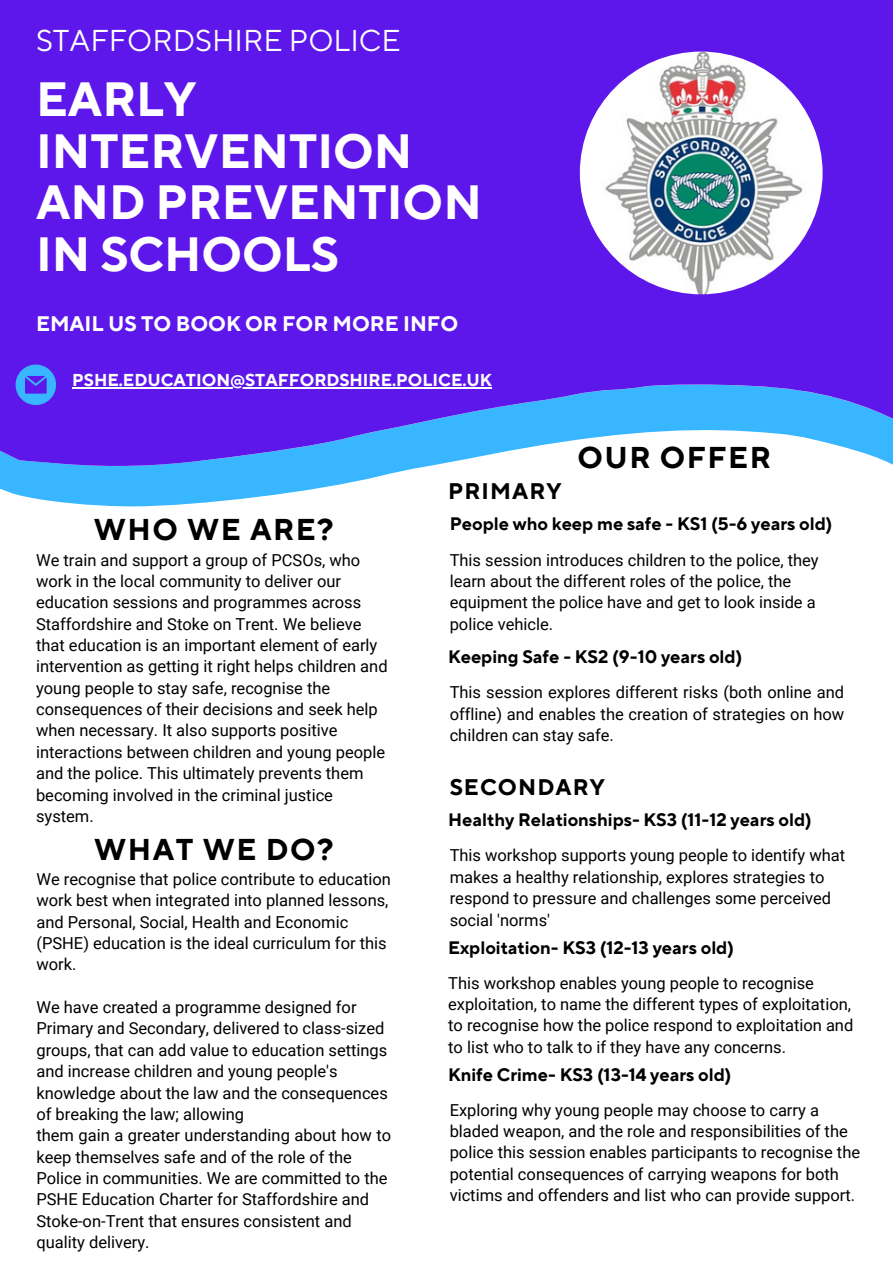
<style>
.page{position:relative;width:893px;height:1264px;background:#fff}
.page>*{position:absolute;margin:0;border:0;box-sizing:border-box;transform-origin:0 0}
.t1{font:700 47.85px/51.8px "TT Norms Pro";color:#fff}
.t2{font:700 30px "TT Norms Pro";letter-spacing:.05em;color:#000}
.t3{font:30px "TT Norms Pro";color:#fff}
.t4{font:700 22.5px "TT Norms Pro";letter-spacing:.05em;color:#000}
.t5{font:700 21px "TT Norms Pro";color:#fff}
.t6{font:700 18px "TT Norms Pro";color:#000}
.t7{font:700 17.25px "TT Norms Pro";color:#fff}
.t8{font:16.5px/21.3px "Roboto";color:#000}
</style>
<div class="page">
<svg style="left:0;top:487px;width:325px;height:20px;fill:#38b6ff"></svg>
<svg style="left:0;top:0;width:892px;height:487px;background:#6434ee"></svg>
<svg style="left:16px;top:364px;width:40px;height:41px;background:#4773f6"></svg>
<svg style="left:575px;top:47px;width:252px;height:252px"></svg>
<hr style="left:72px;top:387px;width:420px;height:1px;background:#fff">
<p class="t3" style="left:36px;top:22px;width:366px">STAFFORDSHIRE POLICE</p>
<p class="t1" style="left:36px;top:75px;width:447px">EARLY<br>INTERVENTION<br>AND PREVENTION<br>IN SCHOOLS</p>
<p class="t5" style="left:36px;top:311px;width:423px">EMAIL US TO BOOK OR FOR MORE INFO</p>
<p class="t7" style="left:72px;top:370px;width:421px">PSHE.EDUCATION@STAFFORDSHIRE.POLICE.UK</p>
<p class="t4" style="left:448px;top:477px;width:115px">PRIMARY</p>
<p class="t2" style="left:577px;top:440px;width:195px">OUR OFFER</p>
<p class="t2" style="left:94px;top:511px;width:241px">WHO WE ARE?</p>
<p class="t8" style="left:36px;top:549px;width:353px">We train and support a group of PCSOs, who work in the local community to deliver our education sessions and programmes across Staffordshire and Stoke on Trent. We believe that education is an important element of early intervention as getting it right helps children and young people to stay safe, recognise the consequences of their decisions and seek help when necessary. It also supports positive interactions between children and young people and the police. This ultimately prevents them becoming involved in the criminal justice</p>
<p class="t8" style="left:36px;top:805px;width:59px">system.</p>
<p class="t2" style="left:94px;top:831px;width:240px">WHAT WE DO?</p>
<p class="t8" style="left:36px;top:868px;width:356px">We recognise that police contribute to education work best when integrated into planned lessons, and Personal, Social, Health and Economic (PSHE) education is the ideal curriculum for this work.</p>
<p class="t8" style="left:36px;top:996px;width:353px">We have created a programme designed for Primary and Secondary, delivered to class-sized groups, that can add value to education settings and increase children and young people's knowledge about the law and the consequences of breaking the law; allowing</p>
<p class="t8" style="left:36px;top:1124px;width:356px">them gain a greater understanding about how to keep themselves safe and of the role of the</p>
<p class="t8" style="left:36px;top:1167px;width:353px">Police in communities. We are committed to the PSHE Education Charter for Staffordshire and Stoke-on-Trent that ensures consistent and quality delivery.</p>
<p class="t6" style="left:449px;top:513px;width:384px">People who keep me safe - KS1 (5-6 years old)</p>
<p class="t8" style="left:449px;top:549px;width:370px">This session introduces children to the police, they learn about the different roles of the police, the equipment the police have and get to look inside a police vehicle.</p>
<p class="t6" style="left:448px;top:646px;width:296px">Keeping Safe - KS2 (9-10 years old)</p>
<p class="t8" style="left:449px;top:682px;width:396px;text-align:justify">This session explores different risks (both online and offline) and enables the creation of strategies on how children can stay safe.</p>
<p class="t4" style="left:449px;top:773px;width:157px">SECONDARY</p>
<p class="t6" style="left:448px;top:809px;width:365px">Healthy Relationships- KS3 (11-12 years old)</p>
<p class="t8" style="left:449px;top:845px;width:397px">This workshop supports young people to identify what makes a healthy relationship, explores strategies to respond to pressure and challenges some perceived social 'norms'</p>
<p class="t6" style="left:448px;top:936px;width:287px">Exploitation- KS3 (12-13 years old)</p>
<p class="t8" style="left:448px;top:972px;width:406px">This workshop enables young people to recognise exploitation, to name the different types of exploitation, to recognise how the police respond to exploitation and to list who to talk to if they have any concerns.</p>
<p class="t6" style="left:448px;top:1063px;width:285px">Knife Crime- KS3 (13-14 years old)</p>
<p class="t8" style="left:449px;top:1099px;width:371px">Exploring why young people may choose to carry a</p>
<p class="t8" style="left:449px;top:1120px;width:412px">bladed weapon, and the role and responsibilities of the police this session enables participants to recognise the potential consequences of carrying weapons for both victims and offenders and list who can provide support.</p>
</div>
